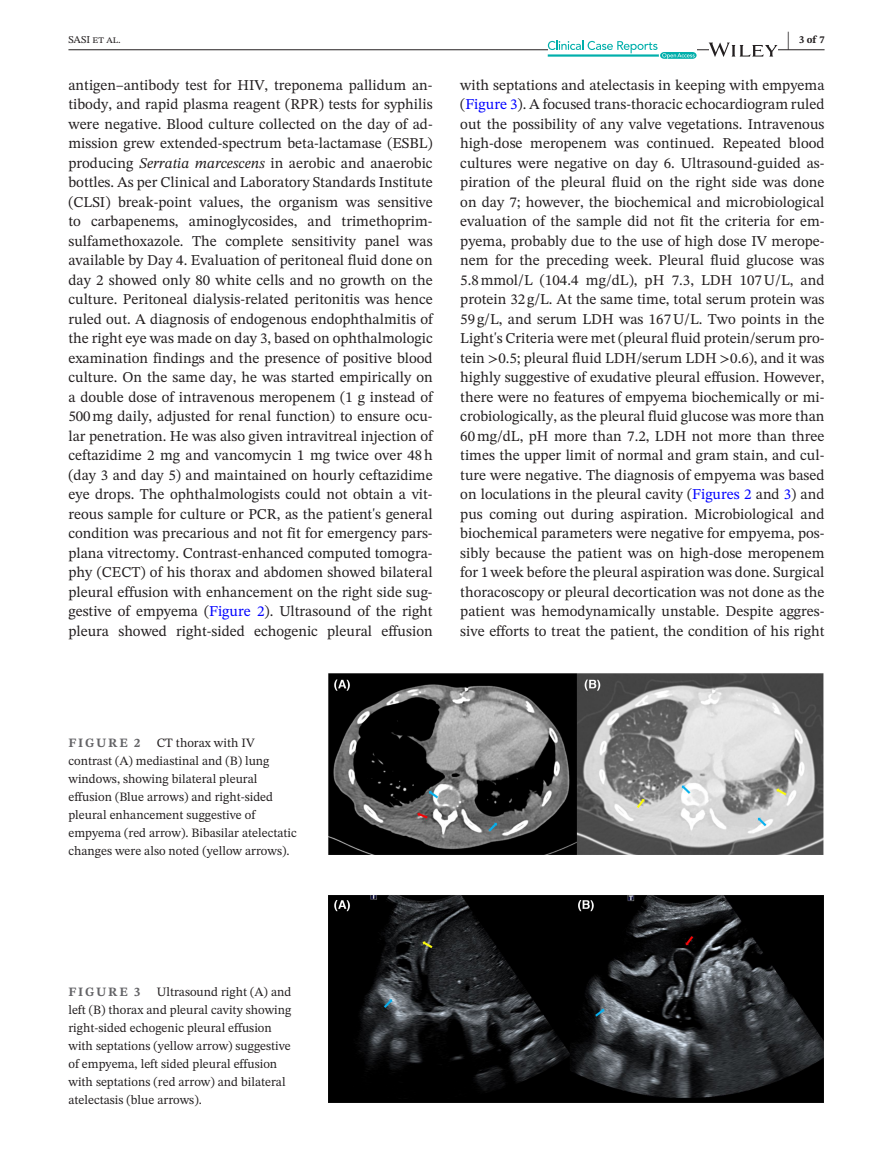
<style>
.page{position:relative;width:893px;height:1174px;background:#fff}
.page>*{position:absolute;margin:0;border:0;box-sizing:border-box;transform-origin:0 0}
.t1{font:700 21px "STIX Two Text";color:#231f20;scale:.42 1}
.t2{font:15px/19.5px "STIX Two Text";color:#231f20;text-align:justify}
.t3{font:12.75px/18px "STIX Two Text";color:#231f20}
.t4{font:700 12.75px "STIX Two Text";letter-spacing:.14em;color:#636366}
.t5{font:10.5px "STIX Two Text";color:#231f20}
.t6{font:700 10.5px "STIX Two Text";color:#231f20}
.s1{font-style:italic}
.s2{color:#00f}
.s3{font-family:"STIX"}
</style>
<div class="page">
<hr style="left:68px;top:49px;width:756px;height:1px;background:#231f20">
<svg style="left:548px;top:41px;width:149px;height:18px"></svg>
<svg style="left:709px;top:43px;width:68px;height:14px"></svg>
<img style="left:328px;top:673px;width:496px;height:182px">
<img style="left:328px;top:895px;width:496px;height:208px">
<h1 class="t1" style="left:787px;top:24px;width:8px">|</h1>
<p class="t5" style="left:68px;top:32px;width:54px">SASI et al.</p>
<p class="t6" style="left:799px;top:32px;width:27px">3 of 7</p>
<p class="t2" style="left:68px;top:75px;width:366px">antigen–antibody test for HIV, treponema pallidum an&shy;tibody, and rapid plasma reagent (RPR) tests for syphilis were negative. Blood culture collected on the day of ad&shy;mission grew extended-spectrum beta-lactamase (ESBL) producing <span class="s1">Serratia marcescens</span> in aerobic and anaerobic bottles. As per Clinical and Laboratory Standards Institute (CLSI) break-point values, the organism was sensitive to carbapenems, aminoglycosides, and trimethoprim&shy;sulfamethoxazole. The complete sensitivity panel was available by Day 4. Evaluation of peritoneal fluid done on day 2 showed only 80 white cells and no growth on the culture. Peritoneal dialysis-related peritonitis was hence ruled out. A diagnosis of endogenous endophthalmitis of the right eye was made on day 3, based on ophthalmologic examination findings and the presence of positive blood culture. On the same day, he was started empirically on a double dose of intravenous meropenem (1 g instead of 500mg daily, adjusted for renal function) to ensure ocu&shy;lar penetration. He was also given intravitreal injection of ceftazidime 2 mg and vancomycin 1 mg twice over 48h (day 3 and day 5) and maintained on hourly ceftazidime eye drops. The ophthalmologists could not obtain a vit&shy;reous sample for culture or PCR, as the patient's general condition was precarious and not fit for emergency pars&shy;plana vitrectomy. Contrast-enhanced computed tomogra&shy;phy (CECT) of his thorax and abdomen showed bilateral pleural effusion with enhancement on the right side sug&shy;gestive of empyema (<span class="s2">Figure 2</span>). Ultrasound of the right pleura showed right-sided echogenic pleural effusion</p>
<p class="t2" style="left:460px;top:75px;width:366px">with septations and atelectasis in keeping with empyema (<span class="s2">Figure 3</span>). A focused trans-thoracic echocardiogram ruled out the possibility of any valve vegetations. Intravenous high-dose meropenem was continued. Repeated blood cultures were negative on day 6. Ultrasound-guided as&shy;piration of the pleural fluid on the right side was done on day 7; however, the biochemical and microbiological evaluation of the sample did not fit the criteria for em&shy;pyema, probably due to the use of high dose IV merope&shy;nem for the preceding week. Pleural fluid glucose was 5.8mmol/L (104.4 mg/dL), pH 7.3, LDH 107U/L, and protein 32 g/L. At the same time, total serum protein was 59 g/L, and serum LDH was 167U/L. Two points in the Light's Criteria were met (pleural fluid protein/serum pro&shy;tein <span class="s3">&gt;</span>0.5; pleural fluid LDH/serum LDH <span class="s3">&gt;</span>0.6), and it was highly suggestive of exudative pleural effusion. However, there were no features of empyema biochemically or mi&shy;crobiologically, as the pleural fluid glucose was more than 60mg/dL, pH more than 7.2, LDH not more than three times the upper limit of normal and gram stain, and cul&shy;ture were negative. The diagnosis of empyema was based on loculations in the pleural cavity (<span class="s2">Figures 2</span> and <span class="s2">3</span>) and pus coming out during aspiration. Microbiological and biochemical parameters were negative for empyema, pos&shy;sibly because the patient was on high-dose meropenem for 1week before the pleural aspiration was done. Surgical thoracoscopy or pleural decortication was not done as the patient was hemodynamically unstable. Despite aggres&shy;sive efforts to treat the patient, the condition of his right</p>
<p class="t3" style="left:68px;top:734px;width:230px;text-indent:88px">CT thorax with IV contrast (A) mediastinal and (B) lung windows, showing bilateral pleural effusion (Blue arrows) and right-sided pleural enhancement suggestive of empyema (red arrow). Bibasilar atelectatic changes were also noted (yellow arrows).</p>
<p class="t4" style="left:68px;top:734px;width:73px">FIGURE 2</p>
<p class="t3" style="left:68px;top:982px;width:224px;text-indent:88px">Ultrasound right (A) and left (B) thorax and pleural cavity showing right-sided echogenic pleural effusion with septations (yellow arrow) suggestive of empyema, left sided pleural effusion with septations (red arrow) and bilateral atelectasis (blue arrows).</p>
<p class="t4" style="left:68px;top:982px;width:74px">FIGURE 3</p>
</div>
